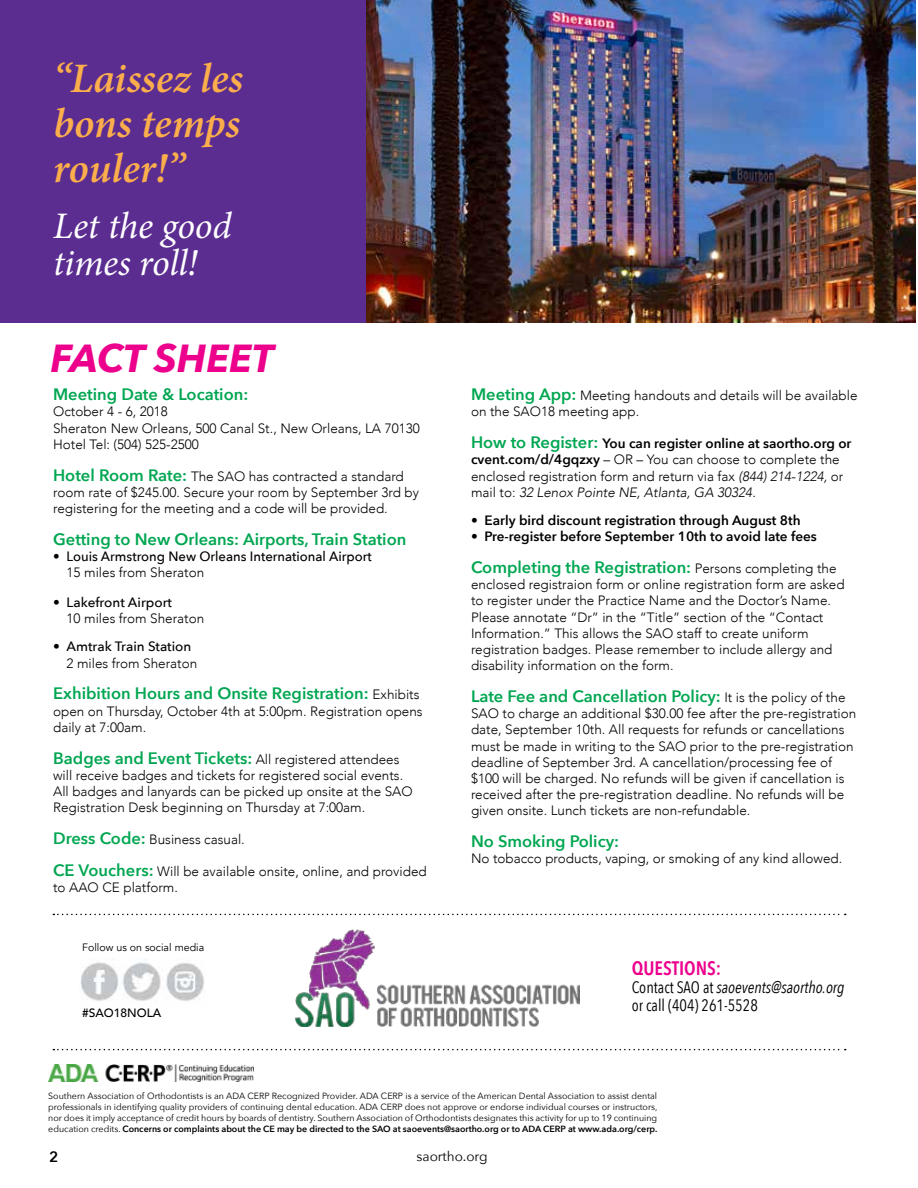
<style>
.page{position:relative;width:918px;height:1188px;background:#fff}
.page>*{position:absolute;margin:0;border:0;box-sizing:border-box;transform-origin:0 0}
.t1{font:italic 600 42px/45px "Minion Pro";color:#fbae4b;text-align:justify}
.t2{font:italic 700 39px "Avenir Next";color:#ec008c}
.t3{font:italic 37.5px/37.5px "Minion Pro";letter-spacing:-.005em;color:#fff}
.t4{font:600 19.5px "Avenir Next Condensed";color:#ec008c}
.t5{font:600 16.5px "Avenir Next";color:#00a651}
.t6{font:16.5px/18px "Avenir Next Condensed";color:#000}
.t7{font:600 15px "Avenir Next";color:#000}
.t8{font:300 13.5px/16.2px "Avenir";color:#000}
.t9{font:600 13.5px "Avenir Next";color:#000}
.t10{font:500 13.5px "Avenir Next";color:#000}
.t11{font:13.5px "Avenir Next";color:#000}
.t12{font:500 12px "Avenir";color:#000}
.t13{font:10.65px "Avenir";color:#000}
.t14{font:9px/10.8px "Avenir Next";color:#000;text-align:justify}
.s1{font-family:"Avenir Next";font-weight:600;font-size:16.5px;color:#00a651}
.s2{font-family:"Avenir";font-weight:300;font-size:13.5px;color:#000}
.s3{font-size:16.5px;color:#00a651}
.s4{font-family:"Avenir Next";font-weight:600}
.s5{font-style:italic}
.s6{font-weight:600}
</style>
<div class="page">
<img style="left:366px;top:0;width:550px;height:323px">
<img style="left:48px;top:1064px;width:205px;height:18px">
<svg style="left:53px;top:1049px;width:793px;height:1px"></svg>
<svg style="left:53px;top:914px;width:793px;height:1px"></svg>
<img style="left:296px;top:929px;width:284px;height:97px">
<div style="left:0;top:0;width:366px;height:323px;background:#5c2d91"></div>
<img style="left:80px;top:959px;width:124px;height:42px">
<h1 class="t1" style="left:53px;top:56px;width:192px">“Laissez les bons temps rouler!”</h1>
<h3 class="t3" style="left:53px;top:207px;width:180px">Let the good times roll!</h3>
<h2 class="t2" style="left:50px;top:325px;width:225px">FACT SHEET</h2>
<p class="t5" style="left:53px;top:380px;width:197px">Meeting Date &amp; Location:</p>
<p class="t8" style="left:53px;top:404px;width:368px">October 4 - 6, 2018<br>Sheraton New Orleans, 500 Canal St., New Orleans, LA 70130<br>Hotel Tel: (504) 525-2500</p>
<p class="t8" style="left:53px;top:468px;width:367px"><span class="s1">Hotel Room Rate:</span> The SAO has contracted a standard room rate of $245.00. Secure your room by September 3rd by registering for the meeting and a code will be provided.</p>
<p class="t5" style="left:53px;top:525px;width:355px">Getting to New Orleans: Airports, Train Station</p>
<p class="t10" style="left:53px;top:545px;width:320px">• Louis Armstrong New Orleans International Airport</p>
<p class="t8" style="left:67px;top:564px;width:139px">15 miles from Sheraton</p>
<p class="t10" style="left:53px;top:591px;width:120px">• Lakefront Airport</p>
<p class="t8" style="left:67px;top:610px;width:139px">10 miles from Sheraton</p>
<p class="t10" style="left:53px;top:635px;width:140px">• Amtrak Train Station</p>
<p class="t8" style="left:67px;top:655px;width:132px">2 miles from Sheraton</p>
<p class="t5" style="left:53px;top:679px;width:368px">Exhibition Hours and Onsite Registration: <span class="s2">Exhibits</span></p>
<p class="t8" style="left:53px;top:703px;width:371px">open on Thursday, October 4th at 5:00pm. Registration opens daily at 7:00am.</p>
<p class="t5" style="left:53px;top:744px;width:348px">Badges and Event Tickets: <span class="s2">All registered attendees</span></p>
<p class="t8" style="left:53px;top:767px;width:361px">will receive badges and tickets for registered social events.<br>All badges and lanyards can be picked up onsite at the SAO<br>Registration Desk beginning on Thursday at 7:00am.</p>
<p class="t8" style="left:53px;top:831px;width:193px"><span class="s1">Dress Code:</span> Business casual.</p>
<p class="t8" style="left:53px;top:863px;width:375px"><span class="s1">CE Vouchers:</span> Will be available onsite, online, and provided to AAO CE platform.</p>
<p class="t13" style="left:82px;top:941px;width:124px">Follow us on social media</p>
<p class="t12" style="left:82px;top:1002px;width:81px">#SAO18NOLA</p>
<p class="t8" style="left:471px;top:387px;width:388px"><span class="s1">Meeting App:</span> Meeting handouts and details will be available on the SAO18 meeting app.</p>
<p class="t9" style="left:471px;top:432px;width:382px"><span class="s3">How to Register:</span> You can register online at saortho.org or</p>
<p class="t8" style="left:471px;top:452px;width:374px"><span class="s4">cvent.com/d/4gqzxy</span> – OR – You can choose to complete the enclosed registration form and return via fax <span class="s5">(844) 214-1224,</span> or mail to: <span class="s5">32 Lenox Pointe NE, Atlanta, GA 30324.</span></p>
<p class="t9" style="left:471px;top:509px;width:331px">• Early bird discount registration through August 8th</p>
<p class="t9" style="left:471px;top:525px;width:347px">• Pre-register before September 10th to avoid late fees</p>
<p class="t5" style="left:471px;top:553px;width:367px">Completing the Registration: <span class="s2">Persons completing the</span></p>
<p class="t8" style="left:471px;top:576px;width:375px">enclosed registraion form or online registration form are asked to register under the Practice Name and the Doctor’s Name.<br>Please annotate “Dr” in the “Title” section of the “Contact Information.” This allows the SAO staff to create uniform registration badges. Please remember to include allergy and disability information on the form.</p>
<p class="t5" style="left:471px;top:682px;width:376px">Late Fee and Cancellation Policy: <span class="s2">It is the policy of the</span></p>
<p class="t8" style="left:471px;top:705px;width:387px">SAO to charge an additional $30.00 fee after the pre-registration date, September 10th. All requests for refunds or cancellations must be made in writing to the SAO prior to the pre-registration deadline of September 3rd. A cancellation/processing fee of $100 will be charged. No refunds will be given if cancellation is received after the pre-registration deadline. No refunds will be given onsite. Lunch tickets are non-refundable.</p>
<p class="t5" style="left:471px;top:827px;width:150px">No Smoking Policy:</p>
<p class="t8" style="left:471px;top:851px;width:373px">No tobacco products, vaping, or smoking of any kind allowed.</p>
<h3 class="t4" style="left:632px;top:952px;width:91px">QUESTIONS:</h3>
<p class="t6" style="left:632px;top:978px;width:214px">Contact SAO at <span class="s5">saoevents@saortho.org </span>or call (404) 261-5528</p>
<p class="t14" style="left:48px;top:1090px;width:611px">Southern Association of Orthodontists is an ADA CERP Recognized Provider. ADA CERP is a service of the American Dental Association to assist dental professionals in identifying quality providers of continuing dental education. ADA CERP does not approve or endorse individual courses or instructors, nor does it imply acceptance of credit hours by boards of dentistry. Southern Association of Orthodontists designates this activity for up to 19 continuing education credits. <span class="s6">Concerns or complaints about the CE may be directed to the SAO at saoevents@saortho.org or to ADA CERP at www.ada.org/cerp.</span></p>
<p class="t7" style="left:49px;top:1144px;width:11px">2</p>
<p class="t11" style="left:416px;top:1145px;width:73px">saortho.org</p>
</div>
